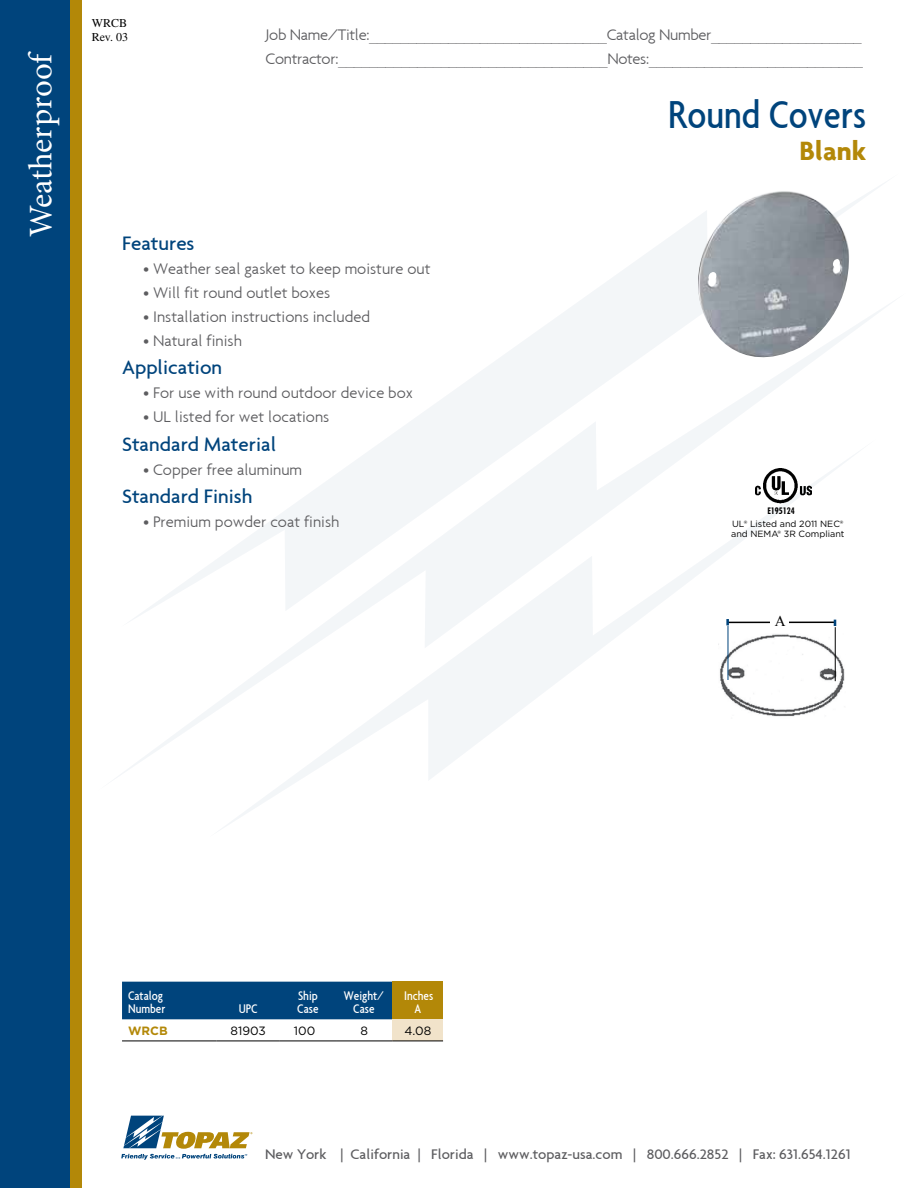
<style>
.page{position:relative;width:918px;height:1188px;background:#fff}
.page>*{position:absolute;margin:0;border:0;box-sizing:border-box;transform-origin:0 0}
.t1{font:500 condensed 42px "Agenda";color:#00447c}
.t2{font:33px "Minion Pro";letter-spacing:-.005em;color:#fff}
.t3{font:700 28.5px "Agenda";color:#b38808}
.t4{font:500 21px "Agenda";color:#00447c}
.t5{font:300 16.5px "Agenda";color:#5d5d60}
.t6{font:300 16.5px/24px "Agenda";letter-spacing:-.02em;color:#5d5d60}
.t7{font:500 15px "Agenda";color:#5d5d60}
.t8{font:15px "Times New Roman";color:#000}
.t9{font:500 condensed 13.5px/13.5px "Agenda";color:#fff}
.t10{font:12px "Gotham";color:#000}
.t11{font:12px/14.4px "Times";color:#000}
.t12{font:700 12px "Gotham";color:#b38808}
.t13{font:700 condensed 9.15px "Futura BT";color:#000}
.t14{font:9px/9.8px "Gotham";color:#000}
</style>
<div class="page">
<div style="left:0;top:0;width:71px;height:1188px;background:#00447c"></div>
<div style="left:71px;top:0;width:11px;height:1188px;background:#b38808"></div>
<svg style="left:593px;top:182px;width:293px;height:110px"></svg>
<svg style="left:116px;top:292px;width:778px;height:486px"></svg>
<svg style="left:208px;top:438px;width:669px;height:392px"></svg>
<svg style="left:121px;top:1116px;width:131px;height:44px"></svg>
<img style="left:756px;top:469px;width:56px;height:35px">
<img style="left:693px;top:182px;width:159px;height:186px">
<img style="left:718px;top:633px;width:127px;height:86px">
<hr style="left:728px;top:622px;width:107px;height:1px;background:#000">
<div style="left:771px;top:613px;width:18px;height:16px;background:#fff"></div>
<hr style="left:728px;top:626px;width:1px;height:54px;background:#00447c">
<hr style="left:835px;top:627px;width:1px;height:54px;background:#000">
<svg style="left:834px;top:620px;width:2px;height:6px"></svg>
<svg style="left:726px;top:619px;width:3px;height:6px"></svg>
<div style="left:122px;top:982px;width:271px;height:37px;background:#00447c"></div>
<div style="left:393px;top:982px;width:50px;height:37px;background:#b38808"></div>
<div style="left:393px;top:1019px;width:50px;height:22px;background:#f1e3ca"></div>
<hr style="left:122px;top:1041px;width:95px;height:1px;background:#000">
<hr style="left:217px;top:1041px;width:63px;height:1px;background:#000">
<hr style="left:280px;top:1041px;width:56px;height:1px;background:#000">
<hr style="left:336px;top:1041px;width:57px;height:1px;background:#000">
<hr style="left:393px;top:1041px;width:50px;height:1px;background:#000">
<h2 class="t2" style="left:19px;top:237px;width:188px;rotate:-90deg">Weatherproof</h2>
<p class="t11" style="left:92px;top:15px;width:38px">WRCB<br>Rev. 03</p>
<p class="t6" style="left:266px;top:22px;width:599px">Job Name/Title:______________________________Catalog Number___________________<br>Contractor:__________________________________Notes:___________________________</p>
<h1 class="t1" style="left:668px;top:91px;width:199px">Round Covers</h1>
<h3 class="t3" style="left:799px;top:133px;width:68px">Blank</h3>
<p class="t4" style="left:122px;top:230px;width:74px">Features</p>
<p class="t5" style="left:143px;top:259px;width:289px">• Weather seal gasket to keep moisture out</p>
<p class="t5" style="left:143px;top:283px;width:189px">• Will fit round outlet boxes</p>
<p class="t5" style="left:143px;top:307px;width:229px">• Installation instructions included</p>
<p class="t5" style="left:143px;top:331px;width:101px">• Natural finish</p>
<p class="t4" style="left:122px;top:355px;width:102px">Application</p>
<p class="t5" style="left:143px;top:384px;width:271px">• For use with round outdoor device box</p>
<p class="t5" style="left:143px;top:408px;width:188px">• UL listed for wet locations</p>
<p class="t4" style="left:122px;top:431px;width:156px">Standard Material</p>
<p class="t5" style="left:143px;top:460px;width:161px">• Copper free aluminum</p>
<p class="t4" style="left:122px;top:484px;width:132px">Standard Finish</p>
<p class="t5" style="left:143px;top:513px;width:198px">• Premium powder coat finish</p>
<p class="t13" style="left:767px;top:505px;width:29px">E195124</p>
<p class="t14" style="left:731px;top:519px;width:115px">UL® Listed and 2011 NEC® and NEMA® 3R Compliant</p>
<p class="t8" style="left:775px;top:611px;width:12px">A</p>
<p class="t9" style="left:128px;top:988px;width:39px">Catalog<br>Number</p>
<p class="t9" style="left:239px;top:1002px;width:20px">UPC</p>
<p class="t9" style="left:297px;top:988px;width:23px">Ship<br>Case</p>
<p class="t9" style="left:344px;top:988px;width:41px;text-align:center">Weight/<br>Case</p>
<p class="t9" style="left:404px;top:988px;width:31px">Inches</p>
<p class="t9" style="left:414px;top:1002px;width:8px">A</p>
<p class="t12" style="left:128px;top:1023px;width:41px">WRCB</p>
<p class="t10" style="left:231px;top:1023px;width:37px">81903</p>
<p class="t10" style="left:294px;top:1023px;width:23px">100</p>
<p class="t10" style="left:361px;top:1023px;width:9px">8</p>
<p class="t10" style="left:404px;top:1023px;width:28px">4.08</p>
<p class="t7" style="left:265px;top:1145px;width:587px">New York | California | Florida | www.topaz-usa.com | 800.666.2852 | Fax: 631.654.1261</p>
</div>
